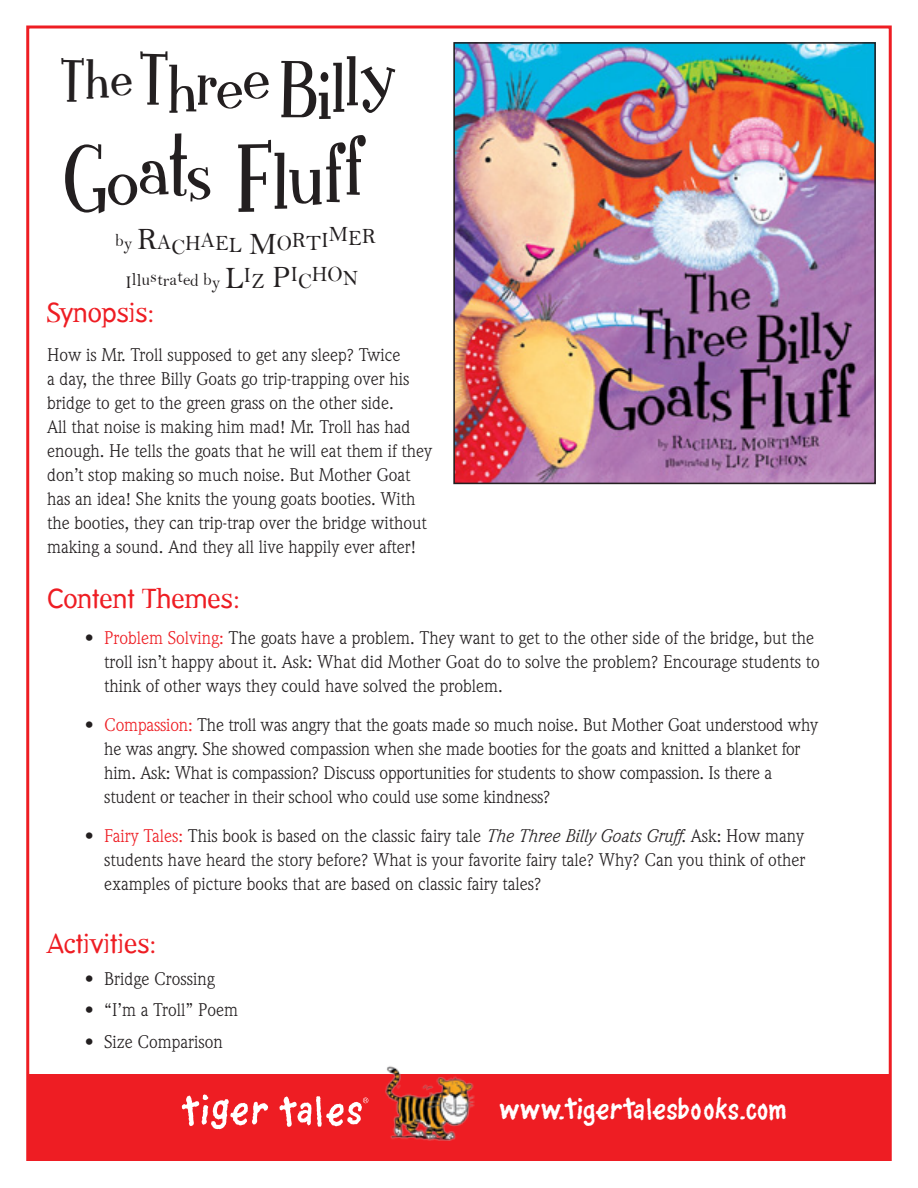
<style>
.page{position:relative;width:918px;height:1188px;background:#fff}
.page>*{position:absolute;margin:0;border:0;box-sizing:border-box;transform-origin:0 0}
.t1{font:74.7px "Malonia Voigo";color:#231f20;scale:.8 1}
.t2{font:66.15px "Malonia Voigo";letter-spacing:-.04em;color:#231f20;scale:.8 1}
.t3{font:54.3px "Malonia Voigo";color:#231f20;scale:.8 1}
.t4{font:27px "Dead History Roman";color:#ee1d23}
.t5{font:500 27px "Piggywiggy";color:#fff}
.t6{font:21.9px "Bell";color:#231f20;scale:.95 1}
.t7{font:18px/24px "Weidemann";color:#231f20}
.t8{font:18px "Bell";color:#231f20;scale:.95 1}
.s1{font-size:71.85px}
.s2{font-size:84.45px}
.s3{font-size:83.7px}
.s4{font-size:79.65px}
.s5{font-size:93.3px}
.s6{font-size:82.05px}
.s7{font-size:83.55px}
.s8{font-size:18px}
.s9{font-size:31.35px}
.s10{font-style:inherit}
.s11{font-size:21.9px}
.s12{color:#ee1d23}
.s13{font-style:italic}
</style>
<div class="page">
<div style="left:27px;top:1074px;width:864px;height:87px;background:#ee1d23"></div>
<img style="left:385px;top:1066px;width:90px;height:75px">
<img style="left:181px;top:1094px;width:87px;height:36px">
<img style="left:279px;top:1096px;width:90px;height:31px">
<img style="left:456px;top:45px;width:417px;height:436px">
<div style="left:453px;top:42px;width:423px;height:442px;border:2px solid #231f20"></div>
<p class="t2" style="left:138px;top:33px;width:326px">Three <span class="s1">Billy</span></p>
<p class="t3" style="left:60px;top:40px;width:94px">The</p>
<p class="t1" style="left:64px;top:122px;width:381px"><span class="s2">G</span>o<span class="s3">a</span><span class="s4">t</span>s <span class="s5">F</span><span class="s6">lu</span><span class="s7">ff</span></p>
<p class="t6" style="left:115px;top:229px;width:275px"><span class="s8">by</span> <span class="s9">R</span>ACHAEL <span class="s9">M</span>ORTIMER</p>
<p class="t8" style="left:125px;top:269px;width:247px"><span class="s10">I</span>llustrated by <span class="s9">L</span><sup>I</sup><span class="s11">Z</span> <span class="s9">P</span><sup>I</sup><span class="s11">C</span><sup>HO</sup><span class="s11">N</span></p>
<p class="t4" style="left:47px;top:293px;width:109px">Synopsis:</p>
<p class="t7" style="left:47px;top:343px;width:386px">How is Mr. Troll supposed to get any sleep? Twice<br>a day, the three Billy Goats go trip-trapping over his bridge to get to the green grass on the other side.<br>All that noise is making him mad! Mr. Troll has had enough. He tells the goats that he will eat them if they don’t stop making so much noise. But Mother Goat has an idea! She knits the young goats booties. With the booties, they can trip-trap over the bridge without making a sound. And they all live happily ever after!</p>
<p class="t4" style="left:47px;top:579px;width:195px">Content Themes:</p>
<p class="t7" style="left:104px;top:626px;width:717px;text-indent:-20px">• <span class="s12">Problem Solving:</span> The goats have a problem. They want to get to the other side of the bridge, but the troll isn’t happy about it. Ask: What did Mother Goat do to solve the problem? Encourage students to think of other ways they could have solved the problem.</p>
<p class="t7" style="left:104px;top:713px;width:716px;text-indent:-20px">• <span class="s12">Compassion:</span> The troll was angry that the goats made so much noise. But Mother Goat understood why he was angry. She showed compassion when she made booties for the goats and knitted a blanket for him. Ask: What is compassion? Discuss opportunities for students to show compassion. Is there a</p>
<p class="t7" style="left:104px;top:785px;width:448px">student or teacher in their school who could use some kindness?</p>
<p class="t7" style="left:104px;top:824px;width:703px;text-align:justify;text-indent:-20px">• <span class="s12">Fairy Tales:</span> This book is based on the classic fairy tale <span class="s13">The Three Billy Goats Gruff</span>. Ask: How many students have heard the story before? What is your favorite fairy tale? Why? Can you think of other examples of picture books that are based on classic fairy tales?</p>
<p class="t4" style="left:47px;top:924px;width:111px">Activities:</p>
<p class="t7" style="left:85px;top:966px;width:132px">• Bridge Crossing</p>
<p class="t7" style="left:85px;top:998px;width:155px">• “I’m a Troll” Poem</p>
<p class="t7" style="left:85px;top:1029px;width:140px">• Size Comparison</p>
<h3 class="t5" style="left:500px;top:1097px;width:289px">www.tigertalesbooks.com</h3>
</div>
